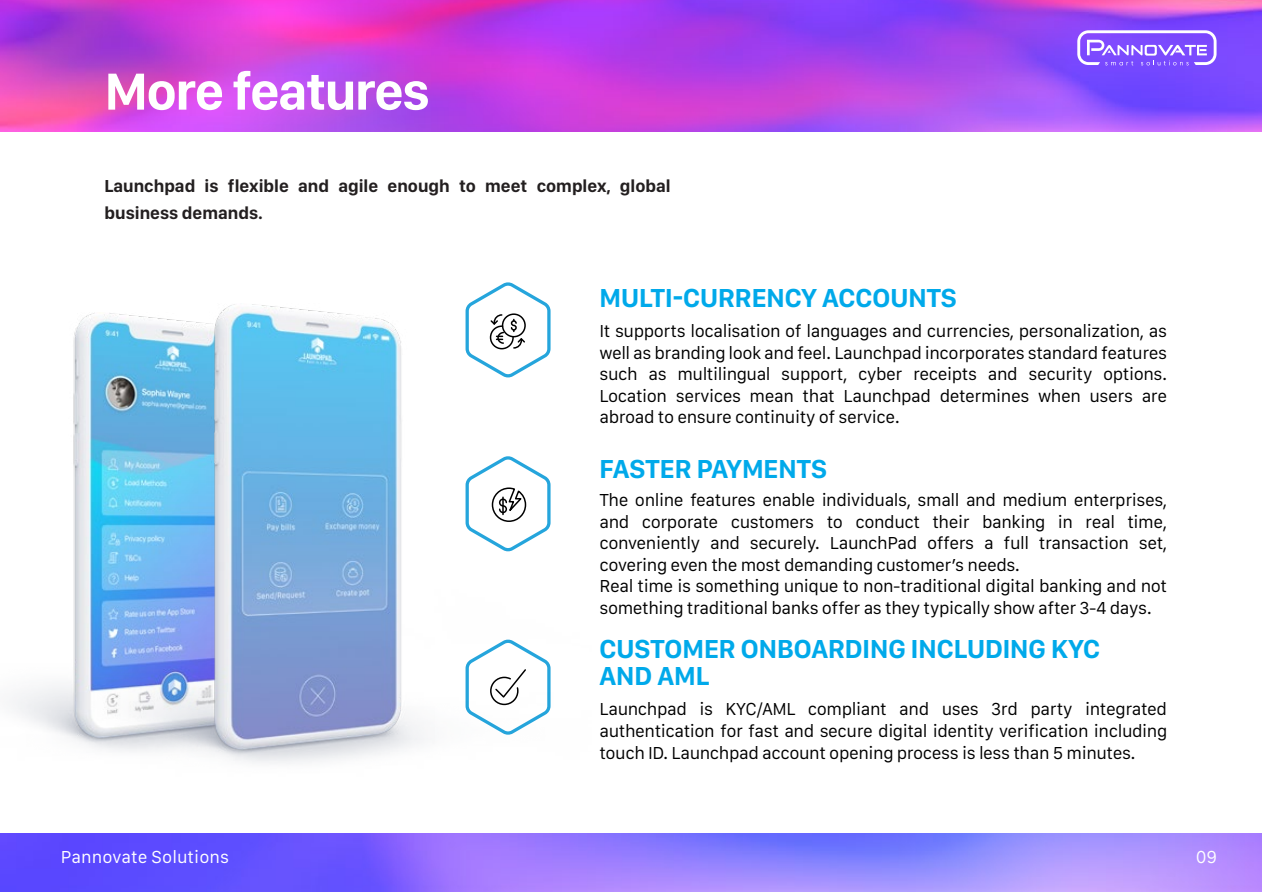
<style>
.page{position:relative;width:1263px;height:893px;background:#fff}
.page>*{position:absolute;margin:0;border:0;box-sizing:border-box;transform-origin:0 0}
.t1{font:700 54px "San Francisco Display";letter-spacing:-.025em;color:#fff}
.t2{font:700 27px/27px "San Francisco Display";color:#00a9ea}
.t3{font:18px/21.6px "San Francisco Text";letter-spacing:-.025em;color:#000;text-align:justify}
.t4{font:700 18px/27px "San Francisco Display";color:#231f20}
.t5{font:18px "San Francisco Text";color:#fff}
</style>
<div class="page">
<img style="left:0;top:0;width:1262px;height:892px">
<div style="left:0;top:132px;width:1263px;height:701px;background:#fff"></div>
<svg style="left:1077px;top:30px;width:139px;height:35px"></svg>
<img style="left:36px;top:304px;width:388px;height:460px">
<svg style="left:465px;top:282px;width:86px;height:96px"></svg>
<svg style="left:465px;top:456px;width:86px;height:96px"></svg>
<svg style="left:465px;top:639px;width:86px;height:96px"></svg>
<h1 class="t1" style="left:105px;top:58px;width:327px">More features</h1>
<p class="t4" style="left:105px;top:174px;width:568px">Launchpad is flexible and agile enough to meet complex, global business demands.</p>
<h2 class="t2" style="left:599px;top:286px;width:359px">MULTI-CURRENCY ACCOUNTS</h2>
<p class="t3" style="left:599px;top:321px;width:569px">It supports localisation of languages and currencies, personalization, as well as branding look and feel. Launchpad incorporates standard features such as multilingual support, cyber receipts and security options.<br>Location services mean that Launchpad determines when users are abroad to ensure continuity of service.</p>
<h2 class="t2" style="left:599px;top:458px;width:229px">FASTER PAYMENTS</h2>
<p class="t3" style="left:599px;top:490px;width:569px;text-align:left">The online features enable individuals, small and medium enterprises, and corporate customers to conduct their banking in real time, conveniently and securely. LaunchPad offers a full transaction set, covering even the most demanding customer’s needs.<br>Real time is something unique to non-traditional digital banking and not something traditional banks offer as they typically show after 3-4 days.</p>
<h2 class="t2" style="left:599px;top:637px;width:502px">CUSTOMER ONBOARDING INCLUDING KYC<br>AND AML</h2>
<p class="t3" style="left:599px;top:700px;width:569px">Launchpad is KYC/AML compliant and uses 3rd party integrated authentication for fast and secure digital identity verification including touch ID. Launchpad account opening process is less than 5 minutes.</p>
<p class="t5" style="left:61px;top:845px;width:170px">Pannovate Solutions</p>
<p class="t5" style="left:1196px;top:845px;width:23px">09</p>
</div>
